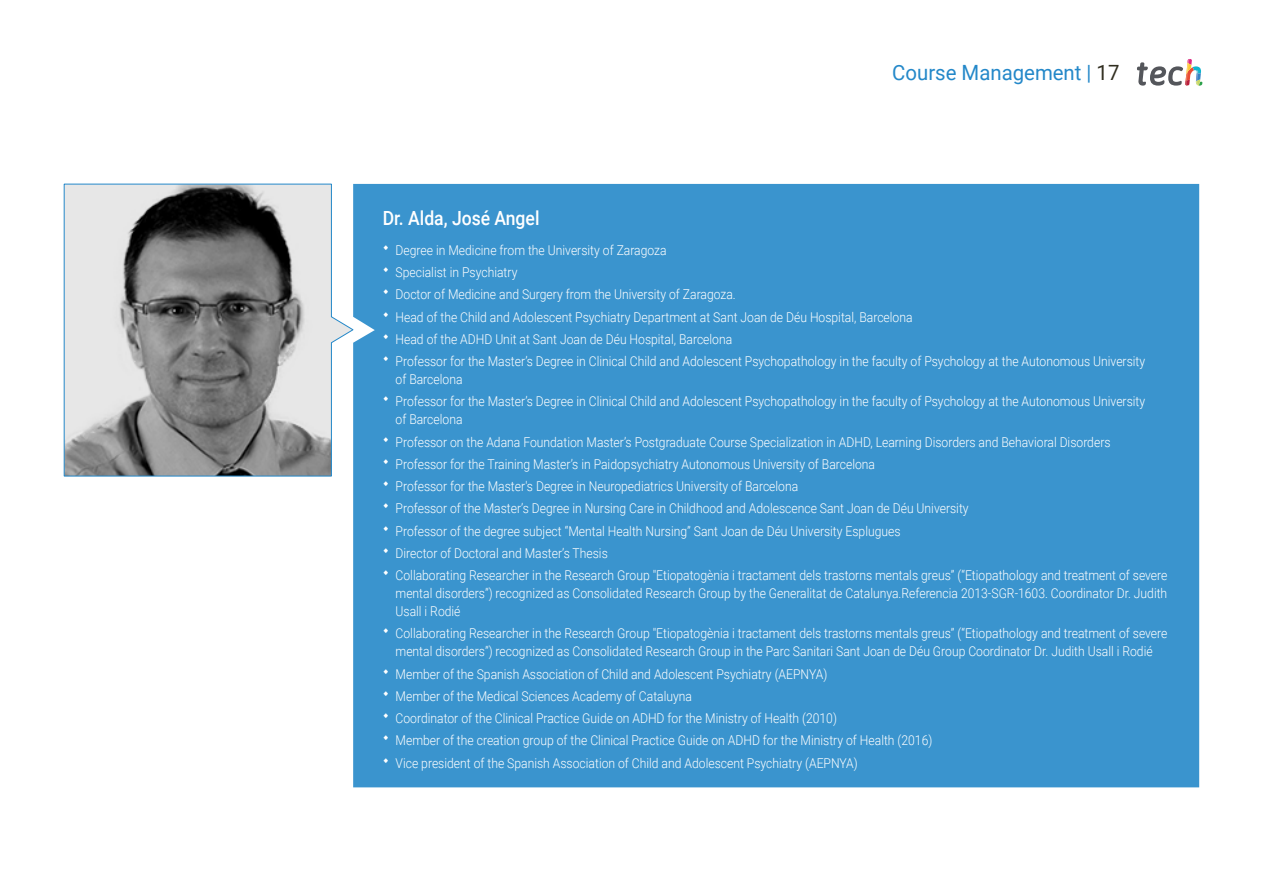
<style>
.page{position:relative;width:1263px;height:893px;background:#fff}
.page>*{position:absolute;margin:0;border:0;box-sizing:border-box;transform-origin:0 0}
.t1{font:21px "Roboto";color:#2488c9}
.t2{font:500 19.5px "Roboto";color:#fff;scale:.9 1}
.t3{font:300 13.5px/22.2px "Roboto";color:#fff;scale:.9 1}
.s1{color:#312e20}
</style>
<div class="page">
<div style="left:353px;top:184px;width:846px;height:603px;background:#3a94ce"></div>
<svg style="left:64px;top:184px;width:290px;height:292px;background:#a0a1a2"></svg>
<svg style="left:1137px;top:59px;width:65px;height:27px"></svg>
<svg style="left:384px;top:245px;width:4px;height:5px"></svg>
<svg style="left:384px;top:267px;width:4px;height:5px"></svg>
<svg style="left:384px;top:289px;width:4px;height:5px"></svg>
<svg style="left:384px;top:312px;width:4px;height:5px"></svg>
<svg style="left:384px;top:334px;width:4px;height:5px"></svg>
<svg style="left:384px;top:356px;width:4px;height:5px"></svg>
<svg style="left:384px;top:396px;width:4px;height:5px"></svg>
<svg style="left:384px;top:437px;width:4px;height:5px"></svg>
<svg style="left:384px;top:459px;width:4px;height:5px"></svg>
<svg style="left:384px;top:481px;width:4px;height:5px"></svg>
<svg style="left:384px;top:503px;width:4px;height:5px"></svg>
<svg style="left:384px;top:526px;width:4px;height:5px"></svg>
<svg style="left:384px;top:548px;width:4px;height:5px"></svg>
<svg style="left:384px;top:570px;width:4px;height:5px"></svg>
<svg style="left:384px;top:628px;width:4px;height:5px"></svg>
<svg style="left:384px;top:669px;width:4px;height:5px"></svg>
<svg style="left:384px;top:691px;width:4px;height:5px"></svg>
<svg style="left:384px;top:713px;width:4px;height:5px"></svg>
<svg style="left:384px;top:735px;width:4px;height:5px"></svg>
<svg style="left:384px;top:758px;width:4px;height:5px"></svg>
<h1 class="t1" style="left:892px;top:57px;width:229px">Course Management | <span class="s1">17</span></h1>
<h2 class="t2" style="left:383px;top:205px;width:176px">Dr. Alda, José Angel</h2>
<p class="t3" style="left:396px;top:238px;width:834px">Degree in Medicine from the University of Zaragoza<br>Specialist in Psychiatry<br>Doctor of Medicine and Surgery from the University of Zaragoza.<br>Head of the Child and Adolescent Psychiatry Department at Sant Joan de Déu Hospital, Barcelona<br>Head of the ADHD Unit at Sant Joan de Déu Hospital, Barcelona<br>Professor for the Master’s Degree in Clinical Child and Adolescent Psychopathology in the faculty of Psychology at the Autonomous University</p>
<p class="t3" style="left:396px;top:368px;width:834px">of Barcelona<br>Professor for the Master’s Degree in Clinical Child and Adolescent Psychopathology in the faculty of Psychology at the Autonomous University</p>
<p class="t3" style="left:396px;top:408px;width:859px">of Barcelona<br>Professor on the Adana Foundation Master’s Postgraduate Course Specialization in ADHD, Learning Disorders and Behavioral Disorders<br>Professor for the Training Master’s in Paidopsychiatry Autonomous University of Barcelona<br>Professor for the Master's Degree in Neuropediatrics University of Barcelona<br>Professor of the Master’s Degree in Nursing Care in Childhood and Adolescence Sant Joan de Déu University<br>Professor of the degree subject “Mental Health Nursing” Sant Joan de Déu University Esplugues<br>Director of Doctoral and Master’s Thesis<br>Collaborating Researcher in the Research Group "Etiopatogènia i tractament dels trastorns mentals greus” (“Etiopathology and treatment of severe</p>
<p class="t3" style="left:396px;top:584px;width:859px;line-height:18px">mental disorders”) recognized as Consolidated Research Group by the Generalitat de Catalunya.Referencia 2013-SGR-1603. Coordinator Dr. Judith<br>Usall i Rodié</p>
<p class="t3" style="left:396px;top:624px;width:859px;line-height:18px">Collaborating Researcher in the Research Group "Etiopatogènia i tractament dels trastorns mentals greus” (“Etiopathology and treatment of severe mental disorders”) recognized as Consolidated Research Group in the Parc Sanitari Sant Joan de Déu Group Coordinator Dr. Judith Usall i Rodié</p>
<p class="t3" style="left:396px;top:662px;width:598px">Member of the Spanish Association of Child and Adolescent Psychiatry (AEPNYA)<br>Member of the Medical Sciences Academy of Cataluyna<br>Coordinator of the Clinical Practice Guide on ADHD for the Ministry of Health (2010)<br>Member of the creation group of the Clinical Practice Guide on ADHD for the Ministry of Health (2016)<br>Vice president of the Spanish Association of Child and Adolescent Psychiatry (AEPNYA)</p>
</div>
